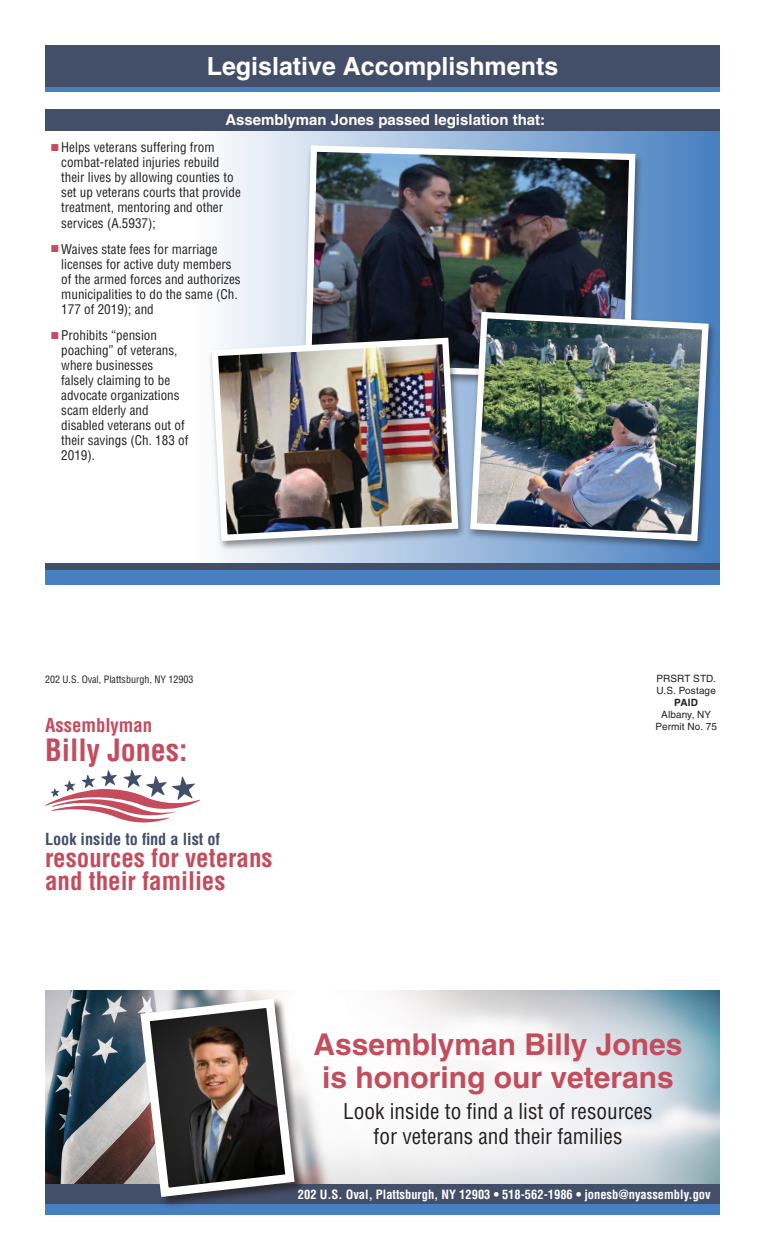
<style>
.page{position:relative;width:765px;height:1260px;background:#fff}
.page>*{position:absolute;margin:0;border:0;box-sizing:border-box;transform-origin:0 0}
.t1{font:700 30px/32.5px "Helvetica";color:#c34d5d}
.t2{font:700 condensed 30px "Helvetica";color:#c34d5d}
.t3{font:700 condensed 25px/22.5px "Helvetica";color:#c34d5d}
.t4{font:700 25px "Helvetica";color:#fff}
.t5{font:condensed 21.25px/25.5px "Helvetica";color:#231f20;text-align:center}
.t6{font:700 condensed 18.75px "Helvetica";color:#c34d5d}
.t7{font:700 condensed 16.25px "Helvetica";color:#434e69}
.t8{font:700 15px "Helvetica";color:#fff}
.t9{font:condensed 13.12px/15px "Helvetica";color:#231f20}
.t10{font:700 condensed 12.5px "Helvetica";color:#fff}
.t11{font:10px/12px "Helvetica";letter-spacing:.01em;color:#231f20}
.t12{font:condensed 10px "Helvetica";color:#231f20}
.t13{font:700 10px "Helvetica";color:#231f20}
.s1{color:#c34d5d}
</style>
<div class="page">
<div style="left:198px;top:131px;width:522px;height:432px;background:linear-gradient(to right,#fdfdfe,#477fc1)"></div>
<img style="left:45px;top:990px;width:125px;height:194px">
<div style="left:170px;top:885px;width:595px;height:375px;background:#fff;opacity:.75"></div>
<svg style="left:45px;top:769px;width:155px;height:54px"></svg>
<div style="left:45px;top:1184px;width:675px;height:22px;background:#434e69"></div>
<div style="left:45px;top:1204px;width:675px;height:11px;background:#477fc1"></div>
<div style="left:139px;top:997px;width:167px;height:211px;background:#231f20;opacity:.75"></div>
<img style="left:136px;top:994px;width:163px;height:208px">
<svg style="left:45px;top:86px;width:675px;height:6px;background:#4676b2"></svg>
<div style="left:45px;top:45px;width:675px;height:41px;background:#434e69"></div>
<div style="left:45px;top:563px;width:675px;height:22px;background:#434e69"></div>
<div style="left:45px;top:571px;width:675px;height:14px;background:#477fc1"></div>
<div style="left:45px;top:109px;width:675px;height:22px;background:#434e69"></div>
<img style="left:302px;top:142px;width:337px;height:194px">
<div style="left:467px;top:310px;width:250px;height:242px;background:#231f20;opacity:.5"></div>
<img style="left:467px;top:309px;width:245px;height:235px">
<div style="left:208px;top:336px;width:259px;height:216px;background:#231f20;opacity:.5"></div>
<img style="left:208px;top:334px;width:254px;height:210px">
<h2 class="t4" style="left:207px;top:51px;width:353px">Legislative Accomplishments</h2>
<p class="t8" style="left:225px;top:111px;width:321px">Assemblyman Jones passed legislation that:</p>
<p class="t9" style="left:61px;top:140px;width:181px;text-indent:-10px"><span class="s1">■</span> Helps veterans suffering from combat-related injuries rebuild their lives by allowing counties to set up veterans courts that provide treatment, mentoring and other services (A.5937);</p>
<p class="t9" style="left:61px;top:241px;width:181px;text-indent:-10px"><span class="s1">■</span> Waives state fees for marriage licenses for active duty members of the armed forces and authorizes municipalities to do the same (Ch.<br>177 of 2019); and</p>
<p class="t9" style="left:61px;top:328px;width:129px;text-indent:-10px"><span class="s1">■</span> Prohibits “pension poaching” of veterans, where businesses falsely claiming to be advocate organizations scam elderly and disabled veterans out of their savings (Ch. 183 of<br>2019).</p>
<p class="t12" style="left:45px;top:673px;width:150px">202 U.S. Oval, Plattsburgh, NY 12903</p>
<h3 class="t6" style="left:45px;top:714px;width:109px">Assemblyman</h3>
<h1 class="t2" style="left:45px;top:731px;width:144px">Billy Jones:</h1>
<p class="t7" style="left:45px;top:829px;width:177px">Look inside to find a list of</p>
<h2 class="t3" style="left:45px;top:847px;width:229px">resources for veterans and their families</h2>
<p class="t11" style="left:657px;top:673px;width:61px">PRSRT STD.<br>U.S. Postage</p>
<p class="t13" style="left:674px;top:697px;width:25px">PAID</p>
<p class="t11" style="left:655px;top:709px;width:63px;text-align:center">Albany, NY<br>Permit No. 75</p>
<h1 class="t1" style="left:314px;top:1028px;width:370px">Assemblyman Billy Jones is honoring our veterans</h1>
<h3 class="t5" style="left:343px;top:1098px;width:311px">Look inside to find a list of resources for veterans and their families</h3>
<p class="t10" style="left:298px;top:1186px;width:414px">202 U.S. Oval, Plattsburgh, NY 12903 • 518-562-1986 • jonesb@nyassembly.gov</p>
</div>
